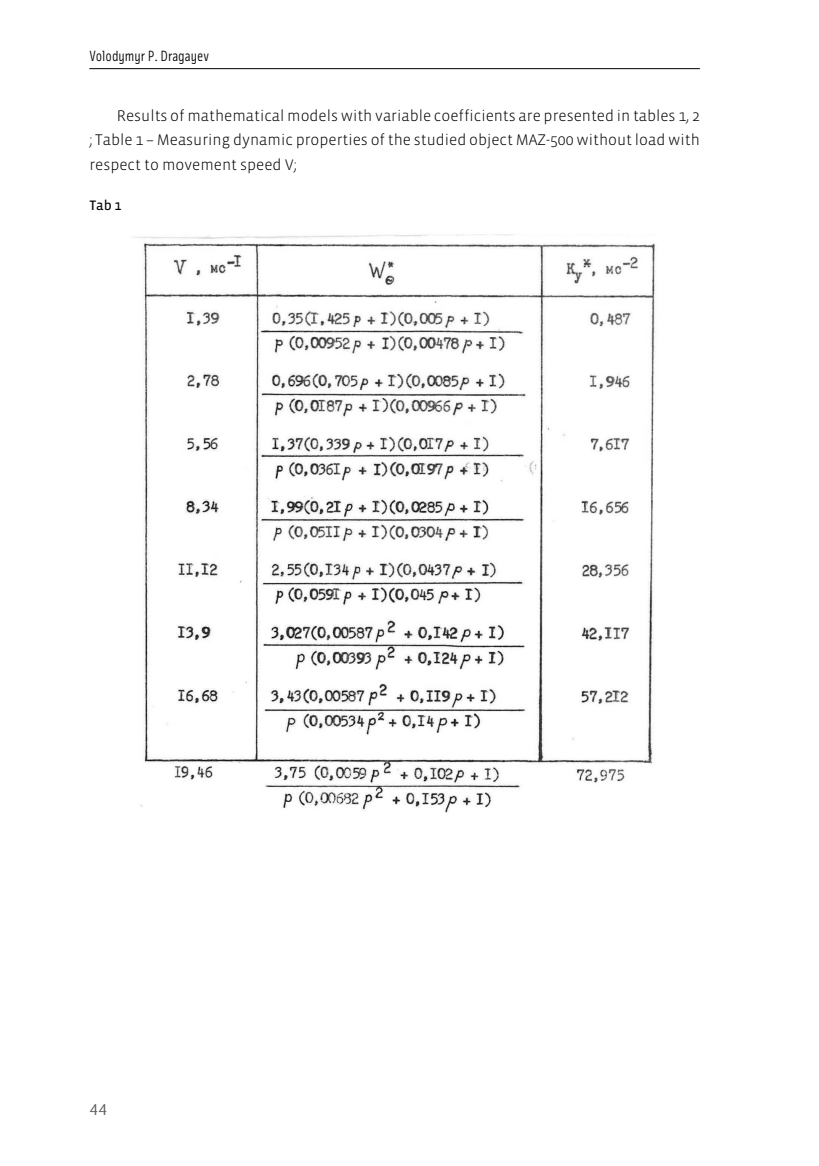
<style>
.page{position:relative;width:819px;height:1166px;background:#fff}
.page>*{position:absolute;margin:0;border:0;box-sizing:border-box;transform-origin:0 0}
.t1{font:300 15.75px/24.5px "Vista Sans PL";color:#000;text-align:justify}
.t2{font:15.75px "Solex PL";color:#58595b;scale:1.3 1}
.t3{font:14.88px "Solex PL";color:#000}
.t4{font:14px "Vista Sans PL";color:#000}
</style>
<div class="page">
<hr style="left:89px;top:68px;width:610px;height:1px;background:#000">
<img style="left:132px;top:234px;width:524px;height:578px">
<p class="t3" style="left:89px;top:46px;width:121px">Volodymyr P. Dragayev</p>
<p class="t1" style="left:89px;top:103px;width:612px;text-indent:28px">Results of mathematical models with variable coefficients are presented in tables 1, 2 ; Table 1 – Measuring dynamic properties of the studied object MAZ-500 without load with respect to movement speed V;</p>
<p class="t4" style="left:89px;top:198px;width:34px">Tab 1</p>
<p class="t2" style="left:89px;top:1099px;width:15px">44</p>
</div>
